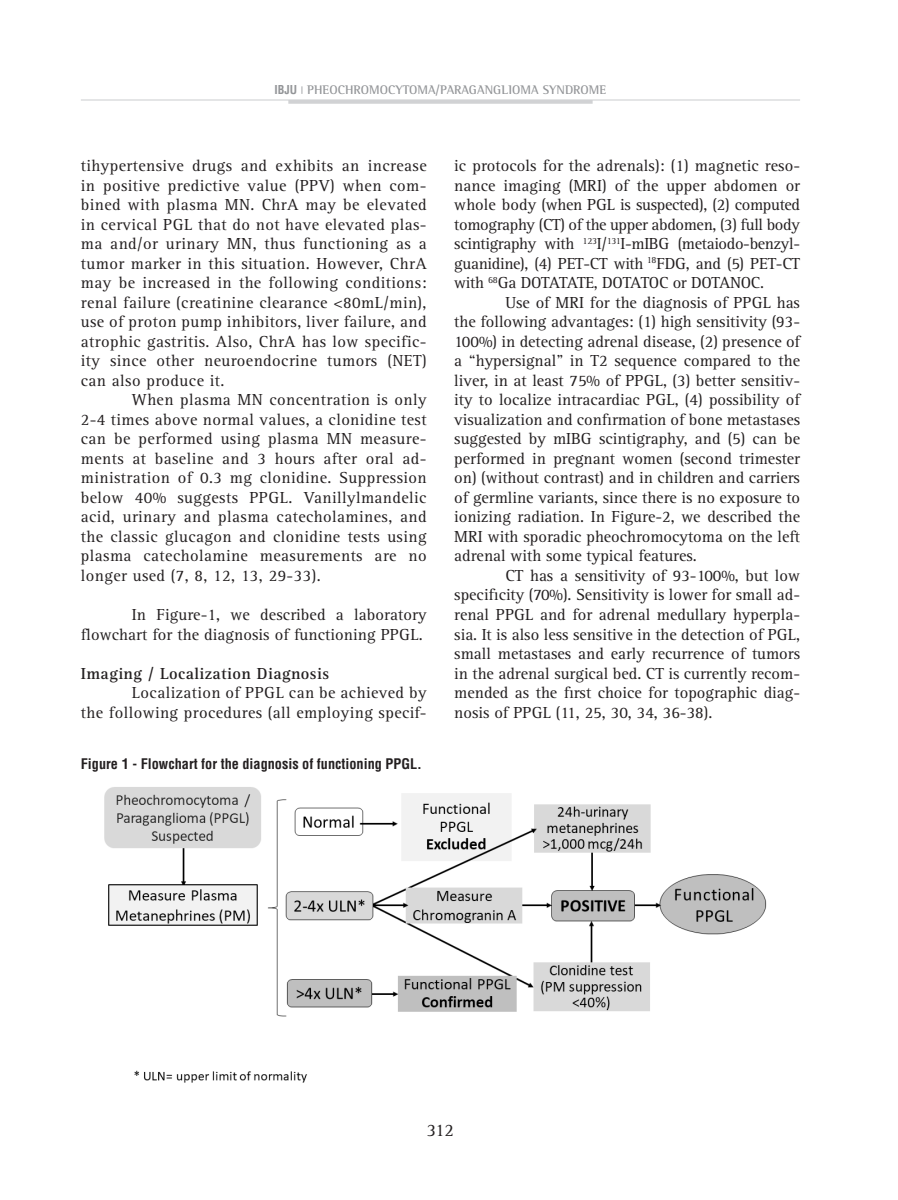
<style>
.page{position:relative;width:898px;height:1200px;background:#fff}
.page>*{position:absolute;margin:0;border:0;box-sizing:border-box;transform-origin:0 0}
.t1{font:18px "Rotis Serif";color:#231f20}
.TEXTO_ARTIGO{font:16.5px/19.5px "Rotis Serif";letter-spacing:.005em;color:#231f20;text-align:justify}
.TEXTO_ARTIGO-2{font:16.5px/19.5px "Rotis Serif";letter-spacing:.025em;color:#231f20;text-align:right}
.SUB_MARCADORES{font:700 16.5px "Rotis Serif";letter-spacing:.025em;color:#231f20}
.TITULO_TABELAS_E_FIG{font:700 condensed 14.25px "Helvetica";color:#231f20}
.t2{font:700 12.75px "Rotis Semi Serif";color:#939598}
.s1{font-family:"Helvetica";font-stretch:condensed;font-size:12px}
</style>
<div class="page">
<hr style="left:81px;top:99px;width:718px;height:2px;background:#dcdddf">
<hr style="left:288px;top:100px;width:304px;height:4px;background:#d1d2d4">
<img style="left:104px;top:787px;width:663px;height:296px">
<p class="t2" style="left:274px;top:82px;width:333px"><span class="s1">IBJU</span> <sup>|</sup> PHEOCHROMOCYTOMA/PARAGANGLIOMA SYNDROME</p>
<p class="TEXTO_ARTIGO" style="left:81px;top:156px;width:347px">tihypertensive drugs and exhibits an increase in positive predictive value (PPV) when com&shy;bined with plasma MN. ChrA may be elevated in cervical PGL that do not have elevated plas&shy;ma and/or urinary MN, thus functioning as a tumor marker in this situation. However, ChrA may be increased in the following conditions: renal failure (creatinine clearance &lt;80mL/min), use of proton pump inhibitors, liver failure, and atrophic gastritis. Also, ChrA has low specific&shy;ity since other neuroendocrine tumors (NET) can also produce it.</p>
<p class="TEXTO_ARTIGO" style="left:81px;top:390px;width:347px;text-indent:51px">When plasma MN concentration is only 2-4 times above normal values, a clonidine test can be performed using plasma MN measure&shy;ments at baseline and 3 hours after oral ad&shy;ministration of 0.3 mg clonidine. Suppression below 40% suggests PPGL. Vanillylmandelic acid, urinary and plasma catecholamines, and the classic glucagon and clonidine tests using plasma catecholamine measurements are no longer used (7, 8, 12, 13, 29-33).</p>
<p class="TEXTO_ARTIGO" style="left:81px;top:605px;width:347px;text-align:right">In Figure-1, we described a laboratory flowchart for the diagnosis of functioning PPGL.</p>
<p class="SUB_MARCADORES" style="left:81px;top:663px;width:250px">Imaging / Localization Diagnosis</p>
<p class="TEXTO_ARTIGO-2" style="left:81px;top:683px;width:347px">Localization of PPGL can be achieved by<br>the following procedures (all employing specif-</p>
<p class="TITULO_TABELAS_E_FIG" style="left:81px;top:755px;width:342px">Figure 1 - Flowchart for the diagnosis of functioning PPGL.</p>
<p class="TEXTO_ARTIGO" style="left:454px;top:156px;width:347px">ic protocols for the adrenals): (1) magnetic reso&shy;nance imaging (MRI) of the upper abdomen or whole body (when PGL is suspected), (2) computed tomography (CT) of the upper abdomen, (3) full body scintigraphy with <sup>123</sup>I/<sup>131</sup>I-mIBG (metaiodo-benzyl&shy;guanidine), (4) PET-CT with <sup>18</sup>FDG, and (5) PET-CT with <sup>68</sup>Ga DOTATATE, DOTATOC or DOTANOC.</p>
<p class="TEXTO_ARTIGO" style="left:454px;top:293px;width:347px;text-indent:51px">Use of MRI for the diagnosis of PPGL has the following advantages: (1) high sensitivity (93- 100%) in detecting adrenal disease, (2) presence of a “hypersignal” in T2 sequence compared to the liver, in at least 75% of PPGL, (3) better sensitiv&shy;ity to localize intracardiac PGL, (4) possibility of visualization and confirmation of bone metastases suggested by mIBG scintigraphy, and (5) can be performed in pregnant women (second trimester on) (without contrast) and in children and carriers of germline variants, since there is no exposure to ionizing radiation. In Figure-2, we described the MRI with sporadic pheochromocytoma on the left adrenal with some typical features.</p>
<p class="TEXTO_ARTIGO" style="left:454px;top:566px;width:347px;text-indent:51px">CT has a sensitivity of 93-100%, but low specificity (70%). Sensitivity is lower for small ad&shy;renal PPGL and for adrenal medullary hyperpla&shy;sia. It is also less sensitive in the detection of PGL, small metastases and early recurrence of tumors in the adrenal surgical bed. CT is currently recom&shy;mended as the first choice for topographic diag&shy;nosis of PPGL (11, 25, 30, 34, 36-38).</p>
<p class="t1" style="left:427px;top:1119px;width:29px">312</p>
</div>
